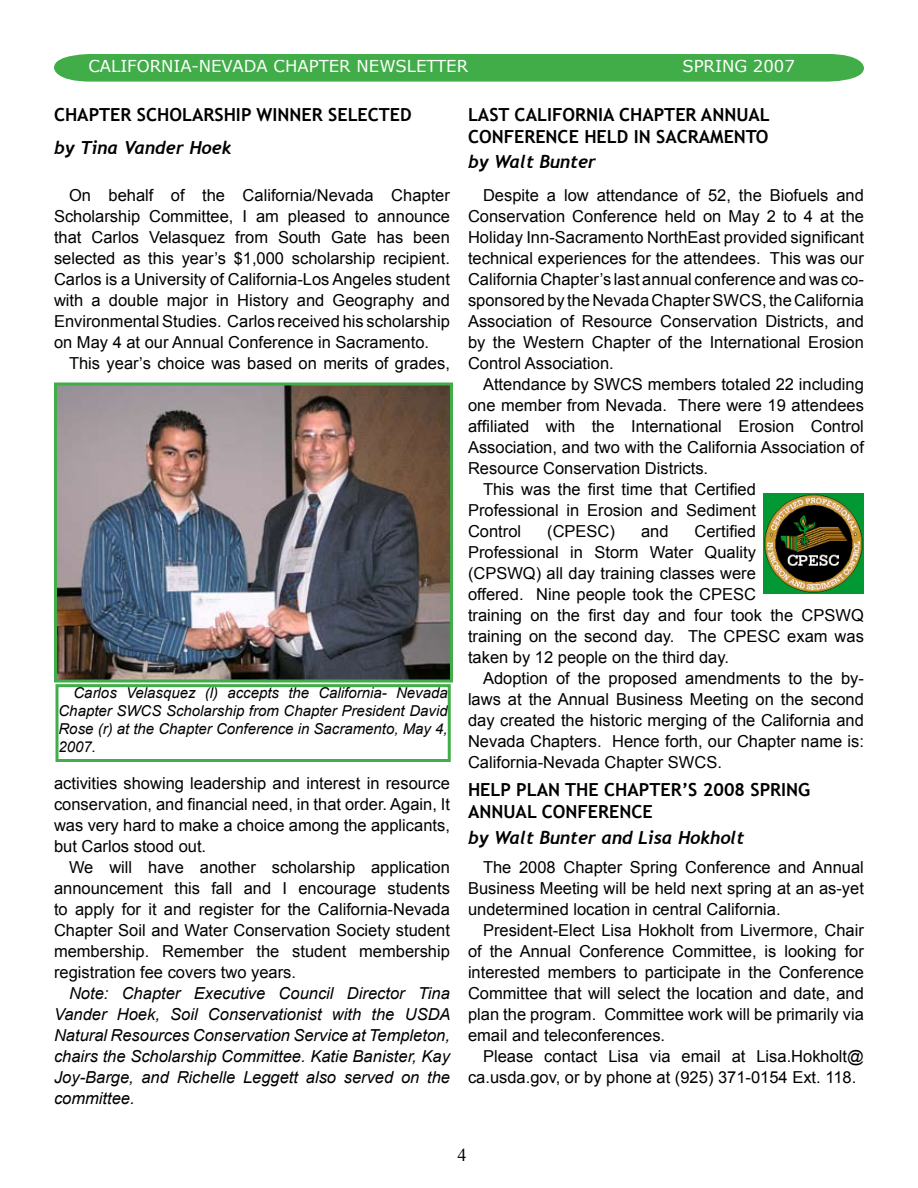
<style>
.page{position:relative;width:918px;height:1188px;background:#fff}
.page>*{position:absolute;margin:0;border:0;box-sizing:border-box;transform-origin:0 0}
.t1{font:700 18px "Trebuchet MS";color:#000}
.t2{font:italic 700 18px "Trebuchet";color:#000}
.t3{font:16.5px/21px "Arial";color:#000;text-align:justify}
.t4{font:italic 16.5px/21px "Arial";color:#000;text-align:justify}
.t5{font:16.5px "Verdana";color:#fff}
.t6{font:italic 15px/18px "Arial";color:#000;text-align:justify}
</style>
<div class="page">
<svg style="left:54px;top:54px;width:810px;height:28px;background:#51b358"></svg>
<div style="left:88px;top:59px;width:739px;height:18px;background:#41ad49"></div>
<div style="left:87px;top:58px;width:741px;height:19px;border:2px solid #41ad49"></div>
<div style="left:56px;top:684px;width:395px;height:78px;border:3px solid #41ad49"></div>
<img style="left:58px;top:386px;width:391px;height:292px">
<div style="left:54px;top:382px;width:399px;height:300px;border:3px solid #41ad49"></div>
<img style="left:764px;top:494px;width:100px;height:100px">
<p class="t5" style="left:88px;top:56px;width:426px">CALIFORNIA-NEVADA CHAPTER NEWSLETTER S</p>
<p class="t5" style="left:694px;top:56px;width:103px">PRING 2007</p>
<p class="t1" style="left:54px;top:104px;width:58px">CHAPTER</p>
<p class="t1" style="left:137px;top:104px;width:33px">SCHOLAR</p>
<p class="t1" style="left:214px;top:104px;width:69px">SHI P WINNER</p>
<p class="t1" style="left:328px;top:104px;width:85px">SELECTED</p>
<p class="t2" style="left:54px;top:137px;width:179px">by Tina Vander Hoek</p>
<p class="t3" style="left:54px;top:185px;width:397px;text-indent:15px">On behalf of the California/Nevada Chapter Scholarship Committee, I am pleased to announce that Carlos Velasquez from South Gate has been selected as this year’s $1,000 scholarship recipient.<br>Carlos is a University of California-Los Angeles student with a double major in History and Geography and Environmental Studies. Carlos received his scholarship on May 4 at our Annual Conference in Sacramento.</p>
<p class="t3" style="left:69px;top:353px;width:382px">This year’s choice was based on merits of grades,</p>
<p class="t6" style="left:58px;top:684px;width:391px;text-indent:15px">Carlos Velasquez (l) accepts the California- Nevada Chapter SWCS Scholarship from Chapter President David Rose (r) at the Chapter Conference in Sacramento, May 4, 2007.</p>
<p class="t3" style="left:54px;top:773px;width:397px">activities showing leadership and interest in resource conservation, and financial need, in that order. Again, It was very hard to make a choice among the applicants, but Carlos stood out.</p>
<p class="t3" style="left:54px;top:857px;width:397px;text-indent:15px">We will have another scholarship application announcement this fall and I encourage students to apply for it and register for the California-Nevada Chapter Soil and Water Conservation Society student membership. Remember the student membership registration fee covers two years.</p>
<p class="t4" style="left:54px;top:983px;width:398px;text-indent:15px">Note: Chapter Executive Council Director Tina Vander Hoek, Soil Conservationist with the USDA Natural Resources Conservation Service at Templeton, chairs the Scholarship Committee. Katie Banister, Kay Joy-Barge, and Richelle Leggett also served on the committee.</p>
<p class="t1" style="left:468px;top:104px;width:69px">last CALIFORNIA</p>
<p class="t1" style="left:619px;top:104px;width:58px">CHAPTER</p>
<p class="t1" style="left:701px;top:104px;width:13px">ANNUAL</p>
<p class="t1" style="left:468px;top:125px;width:23px">CONFEREN</p>
<p class="t1" style="left:558px;top:125px;width:178px">CE HELD IN SACRAMENTO</p>
<p class="t2" style="left:468px;top:150px;width:130px">by Walt Bunter</p>
<p class="t3" style="left:468px;top:185px;width:398px;text-indent:15px">Despite a low attendance of 52, the Biofuels and Conservation Conference held on May 2 to 4 at the Holiday Inn-Sacramento NorthEast provided significant technical experiences for the attendees. This was our California Chapter’s last annual conference and was co&shy;sponsored by the Nevada Chapter SWCS, the California Association of Resource Conservation Districts, and by the Western Chapter of the International Erosion Control Association.</p>
<p class="t3" style="left:483px;top:374px;width:382px">Attendance by SWCS members totaled 22 including</p>
<p class="t3" style="left:468px;top:395px;width:397px">one member from Nevada. There were 19 attendees</p>
<p class="t3" style="left:468px;top:416px;width:397px">affiliated with the International Erosion Control</p>
<p class="t3" style="left:468px;top:437px;width:397px">Association, and two with the California Association of</p>
<p class="t3" style="left:468px;top:458px;width:242px">Resource Conservation Districts.</p>
<p class="t3" style="left:483px;top:479px;width:275px">This was the first time that Certified</p>
<p class="t3" style="left:468px;top:500px;width:289px">Professional in Erosion and Sediment</p>
<p class="t3" style="left:468px;top:521px;width:55px">Control</p>
<p class="t3" style="left:547px;top:521px;width:69px">(CPESC)</p>
<p class="t3" style="left:641px;top:521px;width:29px">and</p>
<p class="t3" style="left:468px;top:521px;width:397px;text-align:left;text-indent:227px">Certified<br>Professional in Storm Water Quality<br>(CPSWQ) all day training classes were<br>offered. Nine people took the CPESC<br>training on the first day and four took the CPSWQ training on the second day. The CPESC exam was taken by 12 people on the third day.</p>
<p class="t3" style="left:468px;top:668px;width:397px;text-indent:15px">Adoption of the proposed amendments to the by&shy;laws at the Annual Business Meeting on the second day created the historic merging of the California and Nevada Chapters. Hence forth, our Chapter name is:<br>California-Nevada Chapter SWCS.</p>
<p class="t1" style="left:468px;top:779px;width:70px">HELP PLAN</p>
<p class="t1" style="left:565px;top:779px;width:12px">THE</p>
<p class="t1" style="left:604px;top:779px;width:177px">CHAPTER’S 2008 SPRING</p>
<p class="t1" style="left:468px;top:800px;width:13px">ANNUAL</p>
<p class="t1" style="left:542px;top:800px;width:23px">CONFEREN</p>
<p class="t1" style="left:631px;top:800px;width:21px">CE</p>
<p class="t2" style="left:468px;top:827px;width:278px">by Walt Bunter and Lisa Hokholt</p>
<p class="t3" style="left:468px;top:857px;width:397px;text-indent:15px">The 2008 Chapter Spring Conference and Annual Business Meeting will be held next spring at an as-yet undetermined location in central California.</p>
<p class="t3" style="left:468px;top:920px;width:397px;text-indent:15px">President-Elect Lisa Hokholt from Livermore, Chair of the Annual Conference Committee, is looking for interested members to participate in the Conference Committee that will select the location and date, and plan the program. Committee work will be primarily via email and teleconferences.</p>
<p class="t3" style="left:468px;top:1046px;width:397px;text-indent:15px">Please contact Lisa via email at Lisa.Hokholt@ ca.usda.gov, or by phone at (925) 371-0154 Ext. 118.</p>
</div>
